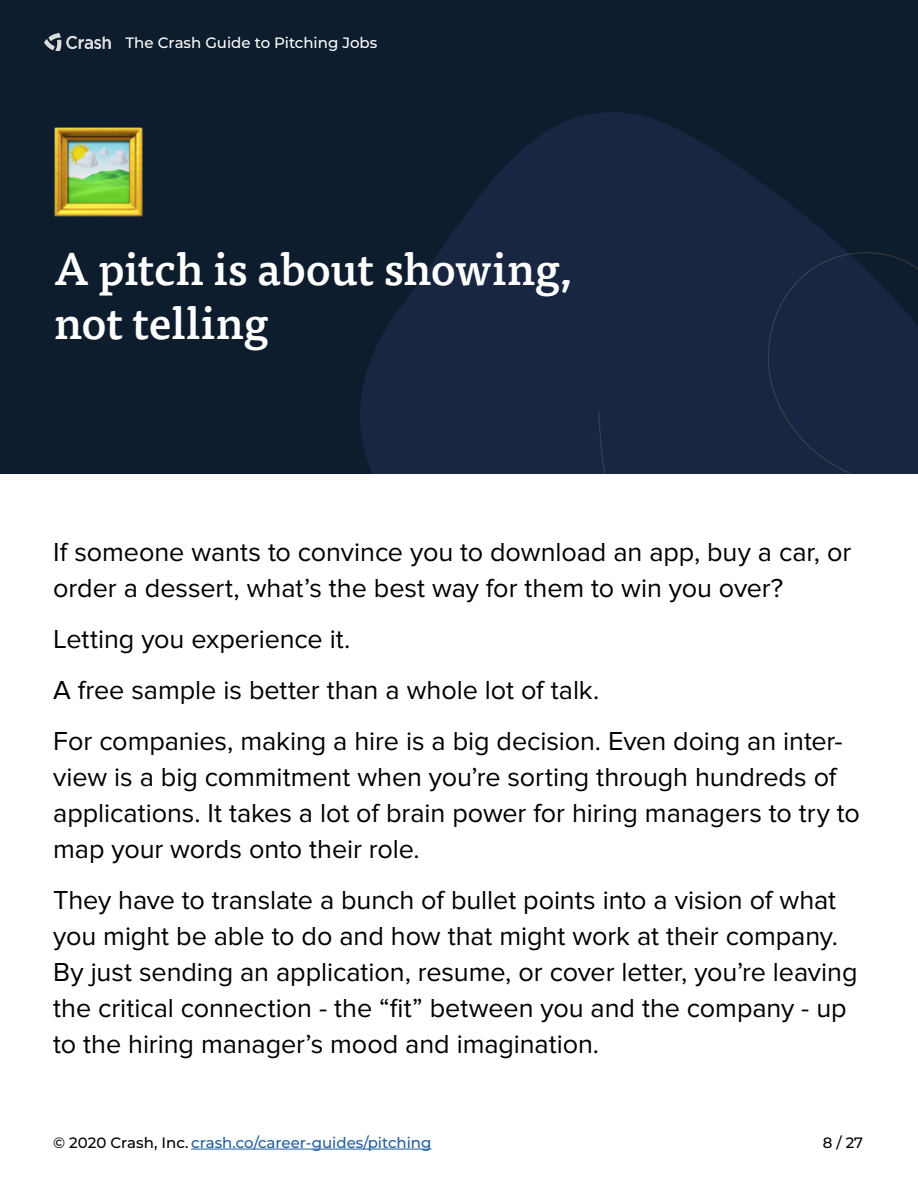
<style>
.page{position:relative;width:918px;height:1188px;background:#fff}
.page>*{position:absolute;margin:0;border:0;box-sizing:border-box;transform-origin:0 0}
.t1{font:500 45px/54px "Tisa Pro";letter-spacing:-.01em;color:#fff}
.t2{font:27px/36px "Proxima Nova";letter-spacing:-.005em;color:#000}
.t3{font:500 15px "Montserrat";color:#215e9e}
.t4{font:500 15px "Montserrat";color:#fff}
.t5{font:500 15px "Montserrat";color:#000}
.s1{color:#000}
</style>
<div class="page">
<hr style="left:191px;top:1149px;width:241px;height:1px;background:#215e9e">
<div style="left:0;top:0;width:918px;height:474px;background:#0e1d2d"></div>
<img style="left:361px;top:113px;width:486px;height:361px">
<div style="left:599px;top:252px;width:319px;height:222px;background:#182642"></div>
<img style="left:44px;top:33px;width:67px;height:18px">
<img style="left:54px;top:128px;width:89px;height:88px">
<p class="t4" style="left:126px;top:32px;width:253px">The Crash Guide to Pitching Jobs</p>
<h1 class="t1" style="left:54px;top:239px;width:519px">A pitch is about showing, not telling</h1>
<p class="t2" style="left:53px;top:535px;width:800px">If someone wants to convince you to download an app, buy a car, or order a dessert, what’s the best way for them to win you over?</p>
<p class="t2" style="left:53px;top:614px;width:791px;line-height:51px">Letting you experience it.<br>A free sample is better than a whole lot of talk.<br>For companies, making a hire is a big decision. Even doing an inter-</p>
<p class="t2" style="left:53px;top:760px;width:808px">view is a big commitment when you’re sorting through hundreds of applications. It takes a lot of brain power for hiring managers to try to map your words onto their role.</p>
<p class="t2" style="left:53px;top:883px;width:806px">They have to translate a bunch of bullet points into a vision of what you might be able to do and how that might work at their company.<br>By just sending an application, resume, or cover letter, you’re leaving the critical connection - the “fit” between you and the company - up to the hiring manager’s mood and imagination.</p>
<p class="t3" style="left:53px;top:1132px;width:380px"><span class="s1">© 2020 Crash, Inc.</span> crash.co/career-guides/pitching</p>
<p class="t5" style="left:823px;top:1132px;width:42px">8 / 27</p>
</div>
